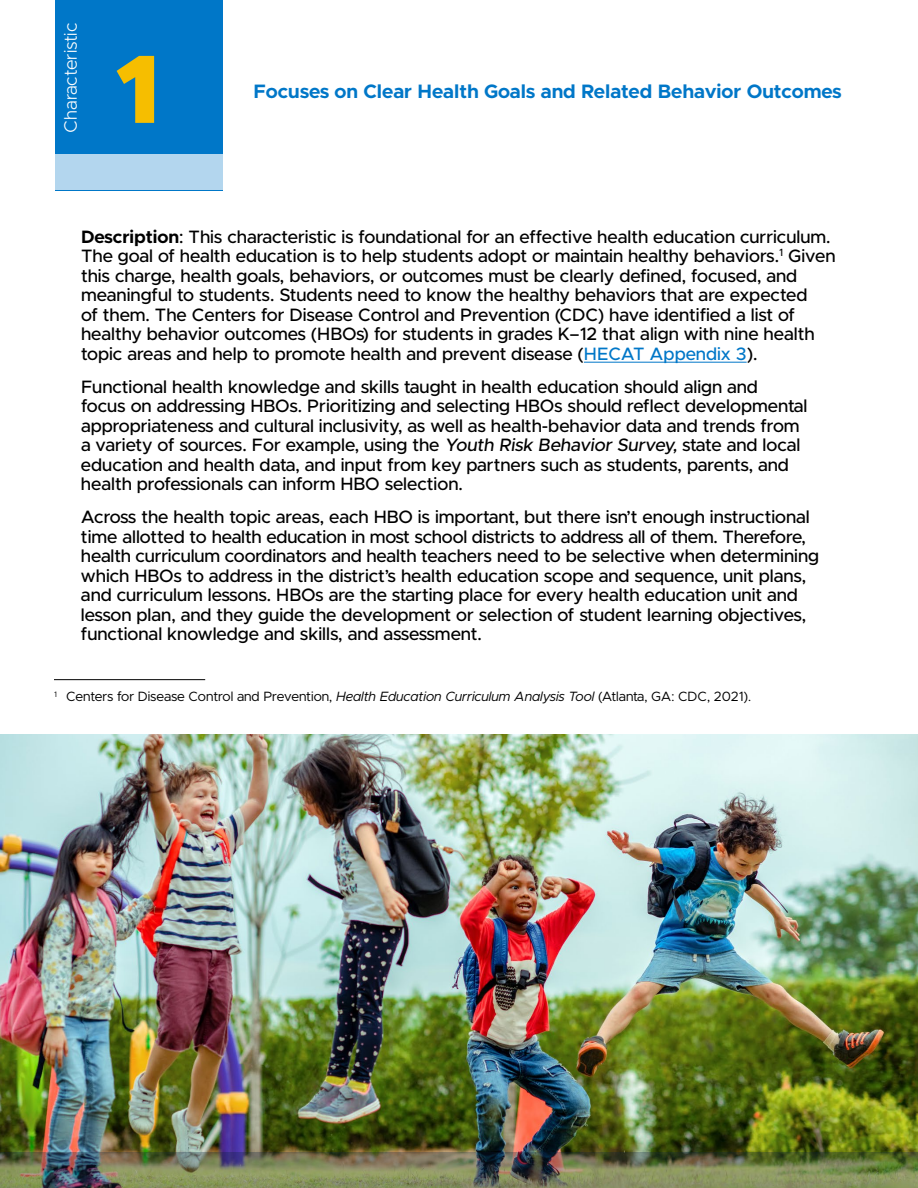
<style>
.page{position:relative;width:918px;height:1188px;background:#fff}
.page>*{position:absolute;margin:0;border:0;box-sizing:border-box;transform-origin:0 0}
.t1{font:900 97.5px "Metropolis";color:#f6be00}
.t2{font:700 19.5px "Metropolis";color:#0077c8}
.t3{font:500 18px/19.5px "Metropolis";color:#000}
.t4{font:300 18px "Metropolis";color:#fff}
.t5{font:13.5px "Metropolis";color:#000}
.s1{font-weight:700}
.s2{color:#0077c8}
.s3{font-style:italic}
</style>
<div class="page">
<div style="left:55px;top:0;width:167px;height:190px;background:#0077c8"></div>
<hr style="left:584px;top:362px;width:163px;height:1px;background:#0077c8">
<div style="left:55px;top:154px;width:167px;height:36px;background:#b3d6ee"></div>
<img style="left:0;top:734px;width:918px;height:418px">
<img style="left:0;top:1152px;width:918px;height:36px">
<hr style="left:54px;top:679px;width:151px;height:1px;background:#000">
<p class="t4" style="left:60px;top:133px;width:111px;rotate:-90deg">Characteristic</p>
<h1 class="t1" style="left:114px;top:27px;width:49px">1</h1>
<p class="t2" style="left:253px;top:79px;width:590px">Focuses on Clear Health Goals and Related Behavior Outcomes</p>
<p class="t3" style="left:81px;top:227px;width:756px"><span class="s1">Description</span>: This characteristic is foundational for an effective health education curriculum.<br>The goal of health education is to help students adopt or maintain healthy behaviors.<sup>1</sup> Given this charge, health goals, behaviors, or outcomes must be clearly defined, focused, and meaningful to students. Students need to know the healthy behaviors that are expected<br>of them. The Centers for Disease Control and Prevention (CDC) have identified a list of healthy behavior outcomes (HBOs) for students in grades K–12 that align with nine health topic areas and help to promote health and prevent disease (<span class="s2">HECAT Appendix 3</span>).</p>
<p class="t3" style="left:81px;top:377px;width:728px">Functional health knowledge and skills taught in health education should align and<br>focus on addressing HBOs. Prioritizing and selecting HBOs should reflect developmental appropriateness and cultural inclusivity, as well as health-behavior data and trends from a variety of sources. For example, using the Youth Risk Behavior Survey, state and local education and health data, and input from key partners such as students, parents, and health professionals can inform HBO selection.</p>
<p class="t3" style="left:81px;top:507px;width:740px">Across the health topic areas, each HBO is important, but there isn’t enough instructional time allotted to health education in most school districts to address all of them. Therefore, health curriculum coordinators and health teachers need to be selective when determining which HBOs to address in the district’s health education scope and sequence, unit plans, and curriculum lessons. HBOs are the starting place for every health education unit and lesson plan, and they guide the development or selection of student learning objectives, functional knowledge and skills, and assessment.</p>
<p class="t5" style="left:54px;top:688px;width:699px"><sup>1</sup> Centers for Disease Control and Prevention, <span class="s3">Health Education Curriculum Analysis Tool</span> (Atlanta, GA: CDC, 2021).</p>
</div>
